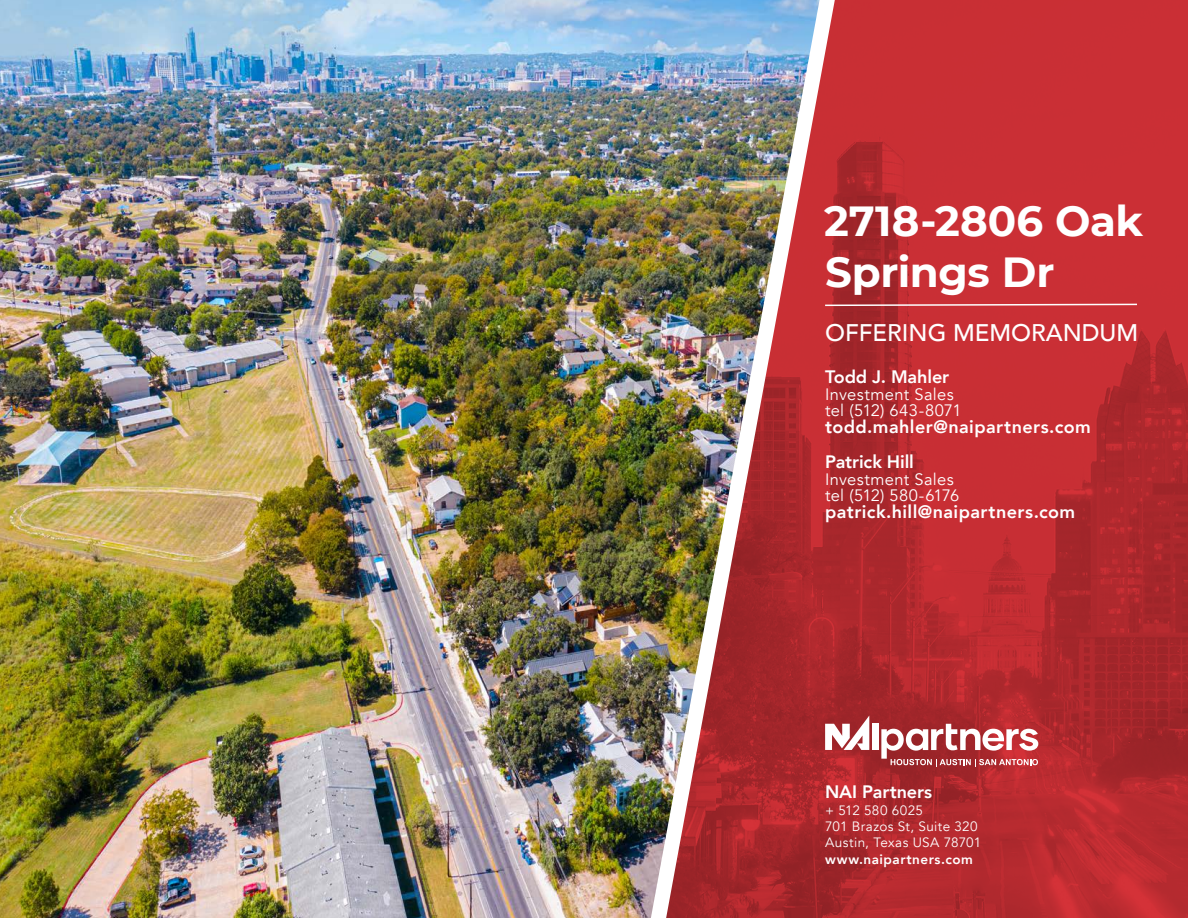
<style>
.page{position:relative;width:1188px;height:918px;background:#fff}
.page>*{position:absolute;margin:0;border:0;box-sizing:border-box;transform-origin:0 0}
.Page_Header{font:700 42px/50.4px "Montserrat";letter-spacing:-.005em;color:#fff}
.Headings{font:500 24px "Avenir";color:#fff}
.t1{font:800 18px "Avenir";letter-spacing:.02em;color:#fff}
.t2{font:800 18px "Avenir";letter-spacing:-.005em;color:#fff}
.t3{font:16.5px "Avenir";letter-spacing:.02em;color:#fff}
.t4{font:16.5px "Avenir";letter-spacing:-.045em;color:#fff}
.t5{font:13.5px/16.5px "Avenir";letter-spacing:.025em;color:#fff}
.t6{font:800 13.5px "Avenir";letter-spacing:.035em;color:#fff}
</style>
<div class="page">
<svg style="left:847px;top:0;width:341px;height:918px;fill:#c72e34"></svg>
<svg style="left:847px;top:303px;width:292px;height:4px"></svg>
<img style="left:0;top:0;width:639px;height:918px">
<div style="left:872px;top:724px;width:7px;height:26px;background:#fff"></div>
<svg style="left:847px;top:716px;width:22px;height:34px"></svg>
<svg style="left:881px;top:724px;width:157px;height:43px"></svg>
<img style="left:639px;top:0;width:208px;height:918px">
<p class="Page_Header" style="left:824px;top:194px;width:321px">2718-2806 Oak<br>Springs Dr</p>
<p class="Headings" style="left:825px;top:312px;width:315px">OFFERING MEMORANDUM</p>
<p class="t2" style="left:825px;top:363px;width:126px">Todd J. Mahler</p>
<p class="t3" style="left:825px;top:384px;width:130px">Investment Sales</p>
<p class="t3" style="left:825px;top:401px;width:138px">tel (512) 643-8071</p>
<p class="t1" style="left:825px;top:412px;width:267px">todd.mahler@naipartners.com</p>
<p class="t2" style="left:825px;top:448px;width:90px">Patrick Hill</p>
<p class="t3" style="left:825px;top:469px;width:130px">Investment Sales</p>
<p class="t4" style="left:825px;top:486px;width:136px">tel (512) 580-6176</p>
<p class="t1" style="left:825px;top:498px;width:252px">patrick.hill@naipartners.com</p>
<p class="t2" style="left:825px;top:778px;width:109px">NAI Partners</p>
<p class="t5" style="left:825px;top:802px;width:99px">+ 512 580 6025</p>
<p class="t5" style="left:825px;top:818px;width:158px">701 Brazos St, Suite 320<br>Austin, Texas USA 78701</p>
<p class="t6" style="left:825px;top:849px;width:149px">www.naipartners.com</p>
</div>
